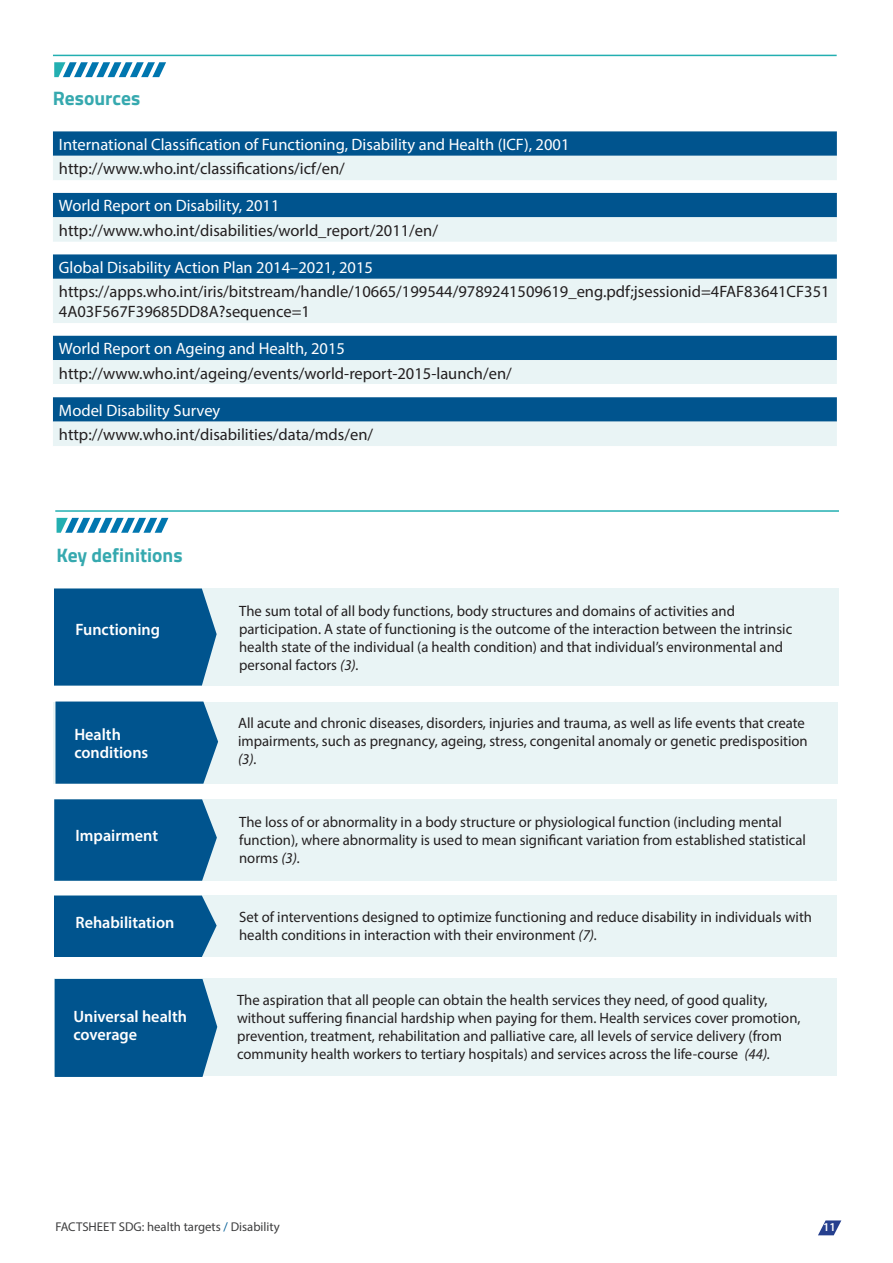
<style>
.page{position:relative;width:893px;height:1263px;background:#fff}
.page>*{position:absolute;margin:0;border:0;box-sizing:border-box;transform-origin:0 0}
.titoli_box{font:700 19.5px "Titillium Web";color:#36a9af}
.Testo{font:16.5px/19.8px "Myriad Pro";color:#231f20}
.Testo-2{font:16.5px "Myriad Pro";color:#fff}
.TestiKey-Resources{font:600 16.5px/18px "Myriad Pro";color:#fff}
.TestiKey-Resources-2{font:15px/18px "Myriad Pro";color:#231f20}
.t1{font:12.75px "Myriad Pro";color:#3e3e3f}
.t2{font:600 12px "Myriad Pro";color:#fff}
.s1{font-style:italic}
.s2{color:#005e97}
</style>
<div class="page">
<svg style="left:818px;top:1220px;width:23px;height:15px"></svg>
<hr style="left:53px;top:55px;width:784px;height:1px;background:#23afb1">
<svg style="left:54px;top:62px;width:112px;height:15px"></svg>
<svg style="left:53px;top:131px;width:784px;height:25px;background:#075991"></svg>
<svg style="left:53px;top:156px;width:784px;height:290px;background:#9abdd2"></svg>
<div style="left:53px;top:384px;width:784px;height:13px;background:#fff"></div>
<hr style="left:55px;top:510px;width:784px;height:2px;background:#23afb1">
<svg style="left:56px;top:518px;width:113px;height:15px"></svg>
<div style="left:54px;top:588px;width:785px;height:98px;background:#e9f4f5"></div>
<div style="left:53px;top:702px;width:785px;height:82px;background:#e9f4f5"></div>
<div style="left:54px;top:588px;width:163px;height:98px;background:#00548e"></div>
<svg style="left:55px;top:701px;width:163px;height:83px;background:#0d5d93"></svg>
<div style="left:54px;top:799px;width:783px;height:82px;background:#e9f4f5"></div>
<svg style="left:54px;top:799px;width:163px;height:82px;background:#0c5c93"></svg>
<div style="left:54px;top:895px;width:782px;height:62px;background:#e9f4f5"></div>
<div style="left:54px;top:895px;width:163px;height:62px;background:#00548e"></div>
<div style="left:55px;top:979px;width:782px;height:97px;background:#e9f4f5"></div>
<div style="left:55px;top:979px;width:162px;height:98px;background:#00548e"></div>
<p class="titoli_box" style="left:53px;top:83px;width:89px">Resources</p>
<p class="Testo-2" style="left:59px;top:134px;width:512px">International Classification of Functioning, Disability and Health (ICF), 2001</p>
<p class="Testo" style="left:59px;top:158px;width:287px">http://www.who.int/classifications/icf/en/</p>
<p class="Testo-2" style="left:59px;top:196px;width:222px">World Report on Disability, 2011</p>
<p class="Testo" style="left:59px;top:220px;width:381px">http://www.who.int/disabilities/world_report/2011/en/</p>
<p class="Testo-2" style="left:59px;top:257px;width:316px">Global Disability Action Plan 2014–2021, 2015</p>
<p class="Testo" style="left:59px;top:281px;width:772px">https://apps.who.int/iris/bitstream/handle/10665/199544/9789241509619_eng.pdf;jsessionid=4FAF83641CF351<br>4A03F567F39685DD8A?sequence=1</p>
<p class="Testo-2" style="left:59px;top:338px;width:288px">World Report on Ageing and Health, 2015</p>
<p class="Testo" style="left:59px;top:363px;width:454px">http://www.who.int/ageing/events/world-report-2015-launch/en/</p>
<p class="Testo-2" style="left:59px;top:400px;width:163px">Model Disability Survey</p>
<p class="Testo" style="left:59px;top:424px;width:316px">http://www.who.int/disabilities/data/mds/en/</p>
<p class="titoli_box" style="left:57px;top:540px;width:128px">Key definitions</p>
<p class="TestiKey-Resources" style="left:75px;top:620px;width:86px">Functioning</p>
<p class="TestiKey-Resources" style="left:74px;top:725px;width:75px">Health conditions</p>
<p class="TestiKey-Resources" style="left:75px;top:826px;width:84px">Impairment</p>
<p class="TestiKey-Resources" style="left:75px;top:913px;width:100px">Rehabilitation</p>
<p class="TestiKey-Resources" style="left:73px;top:1007px;width:115px">Universal health coverage</p>
<p class="TestiKey-Resources-2" style="left:239px;top:601px;width:555px">The sum total of all body functions, body structures and domains of activities and participation. A state of functioning is the outcome of the interaction between the intrinsic health state of the individual (a health condition) and that individual’s environmental and personal factors <span class="s1">(3).</span></p>
<p class="TestiKey-Resources-2" style="left:238px;top:714px;width:571px">All acute and chronic diseases, disorders, injuries and trauma, as well as life events that create impairments, such as pregnancy, ageing, stress, congenital anomaly or genetic predisposition <span class="s1">(3).</span></p>
<p class="TestiKey-Resources-2" style="left:239px;top:812px;width:568px">The loss of or abnormality in a body structure or physiological function (including mental function), where abnormality is used to mean significant variation from established statistical norms <span class="s1">(3).</span></p>
<p class="TestiKey-Resources-2" style="left:239px;top:907px;width:574px">Set of interventions designed to optimize functioning and reduce disability in individuals with health conditions in interaction with their environment <span class="s1">(7).</span></p>
<p class="TestiKey-Resources-2" style="left:237px;top:990px;width:565px">The aspiration that all people can obtain the health services they need, of good quality, without suffering financial hardship when paying for them. Health services cover promotion, prevention, treatment, rehabilitation and palliative care, all levels of service delivery (from community health workers to tertiary hospitals) and services across the life-course <span class="s1">(44).</span></p>
<p class="t1" style="left:55px;top:1219px;width:226px">FACTSHEET SDG: health targets <span class="s2">/</span> Disability</p>
<p class="t2" style="left:823px;top:1219px;width:14px">11</p>
</div>
